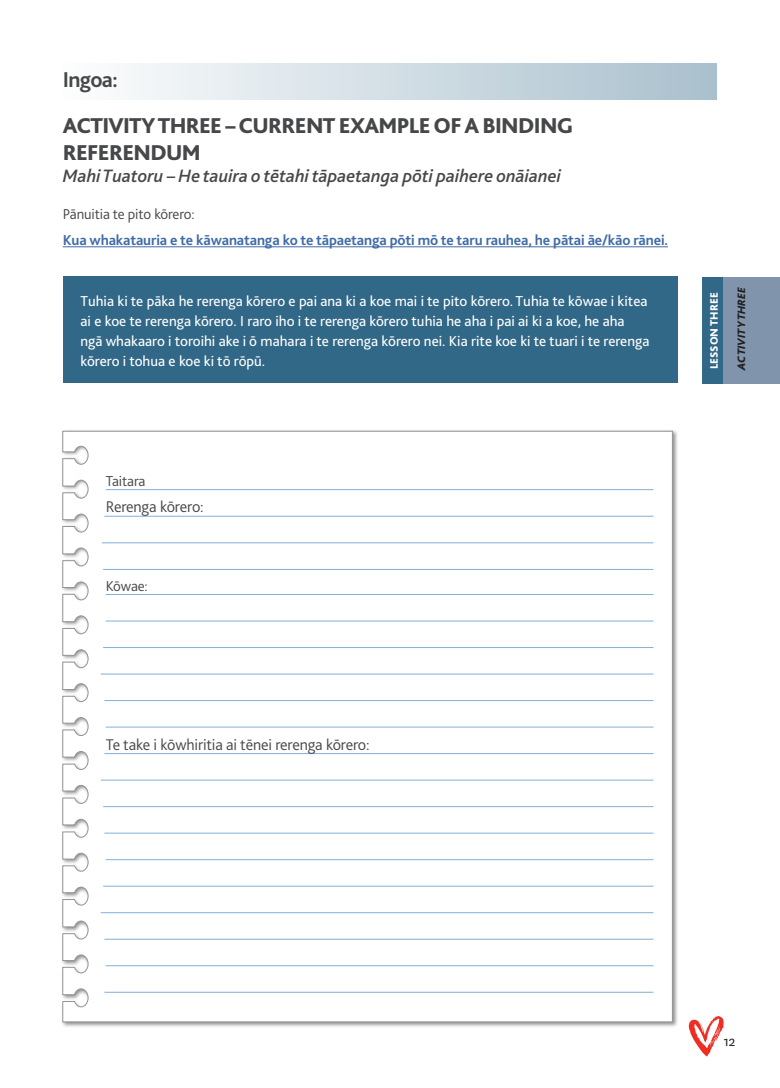
<style>
.page{position:relative;width:780px;height:1088px;background:#fff}
.page>*{position:absolute;margin:0;border:0;box-sizing:border-box;transform-origin:0 0}
.t1{font:800 22.5px/27px "Bliss";letter-spacing:-.03em;color:#464748}
.t2{font:700 22.5px "Bliss";letter-spacing:-.03em;color:#464748}
.t3{font:italic 500 18.75px "Bliss";color:#464748}
.Blue_Lines{font:300 16.25px "Bliss";letter-spacing:-.01em;color:#464748}
.Blue_Lines-2{font:300 16.12px "Bliss";letter-spacing:-.01em;color:#464748}
.t4{font:15px/20px "Bliss";color:#fff}
.Body{font:700 15px "Bliss";letter-spacing:-.01em;color:#3f6ba7}
.Body-2{font:300 15px "Bliss";letter-spacing:-.01em;color:#464748}
.Blue_Lines-3{font:300 15px "Bliss";letter-spacing:-.01em;color:#464748}
.t5{font:15px "National";color:#231f20}
.t6{font:italic 800 11.25px "Bliss";color:#231f20}
.t7{font:800 11.25px "Bliss";color:#fff}
</style>
<div class="page">
<svg style="left:688px;top:1016px;width:35px;height:40px"></svg>
<hr style="left:63px;top:246px;width:605px;height:1px;background:#3f6ba7">
<div style="left:63px;top:276px;width:614px;height:107px;background:#316887"></div>
<div style="left:61px;top:429px;width:617px;height:598px;background:#231f20;opacity:.5"></div>
<svg style="left:62px;top:431px;width:610px;height:591px"></svg>
<div style="left:702px;top:277px;width:29px;height:106px;background:#316887"></div>
<div style="left:723px;top:277px;width:57px;height:106px;background:#8094ac"></div>
<div style="left:63px;top:63px;width:654px;height:36px;background:linear-gradient(to right,#fdfefe,#a9c0cd)"></div>
<h3 class="t2" style="left:63px;top:65px;width:56px">Ingoa:</h3>
<h3 class="t1" style="left:63px;top:112px;width:512px">ACTIVITY THREE – CURRENT EXAMPLE OF A BINDING<br>REFERENDUM</h3>
<h3 class="t3" style="left:63px;top:164px;width:500px">Mahi Tuatoru – He tauira o tētahi tāpaetanga pōti paihere onāianei</h3>
<p class="Body-2" style="left:63px;top:205px;width:133px">Pānuitia te pito kōrero:</p>
<p class="Body" style="left:63px;top:230px;width:606px">Kua whakatauria e te kāwanatanga ko te tāpaetanga pōti mō te taru rauhea, he pātai āe/kāo rānei.</p>
<p class="t4" style="left:80px;top:291px;width:570px">Tuhia ki te pāka he rerenga kōrero e pai ana ki a koe mai i te pito kōrero. Tuhia te kōwae i kitea ai e koe te rerenga kōrero. I raro iho i te rerenga kōrero tuhia he aha i pai ai ki a koe, he aha ngā whakaaro i toroihi ake i ō mahara i te rerenga kōrero nei. Kia rite koe ki te tuari i te rerenga kōrero i tohua e koe ki tō rōpū.</p>
<p class="Blue_Lines-3" style="left:106px;top:471px;width:41px">Taitara</p>
<p class="Blue_Lines" style="left:106px;top:497px;width:100px">Rerenga kōrero:</p>
<p class="Blue_Lines-3" style="left:106px;top:576px;width:44px">Kōwae:</p>
<p class="t7" style="left:707px;top:369px;width:78px;rotate:-90deg">LESSON THREE</p>
<p class="t6" style="left:734px;top:369px;width:84px;rotate:-90deg">ACTIVITY THREE</p>
<p class="Blue_Lines-2" style="left:106px;top:734px;width:265px">Te take i kōwhiritia ai tēnei rerenga kōrero:</p>
<p class="t5" style="left:723px;top:1032px;width:13px">12</p>
</div>
